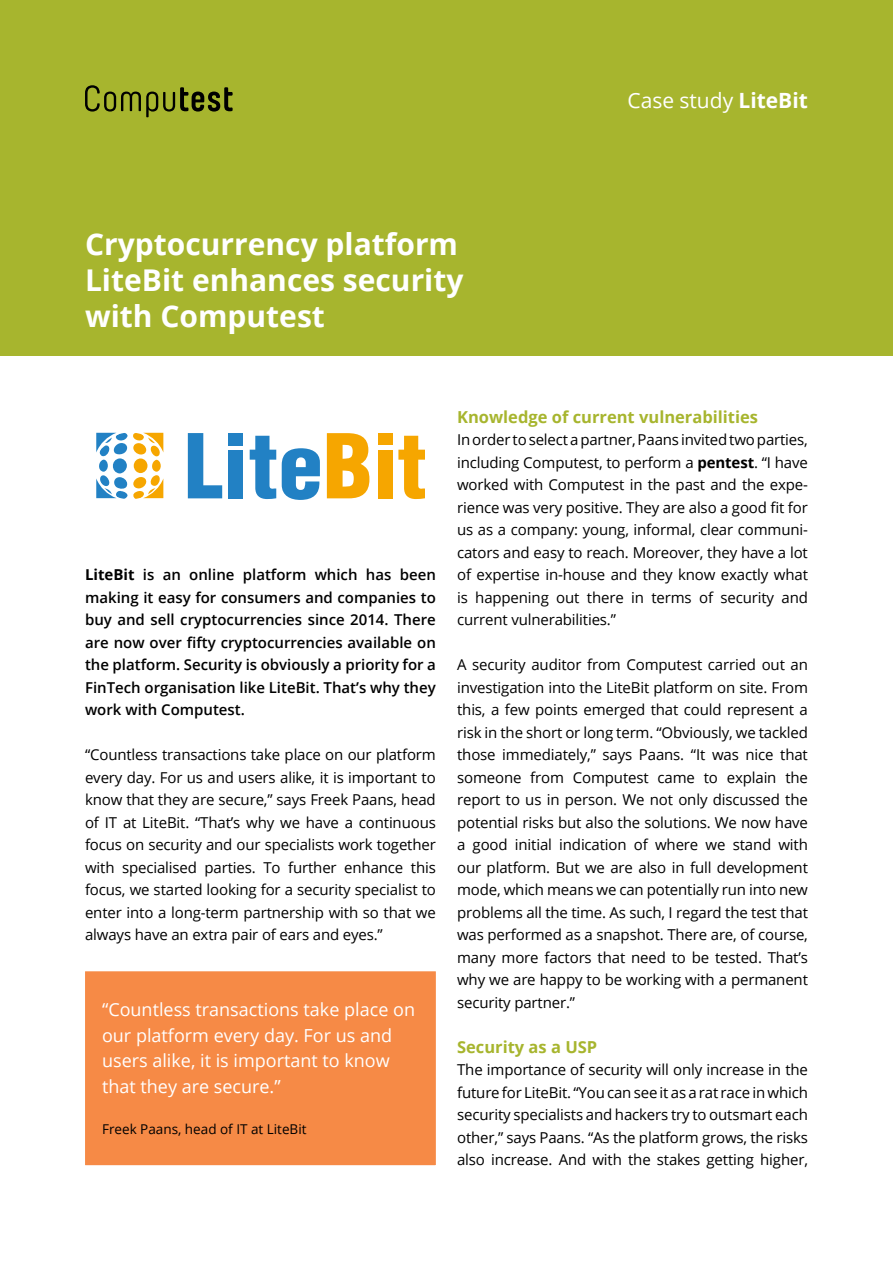
<style>
.page{position:relative;width:893px;height:1263px;background:#fff}
.page>*{position:absolute;margin:0;border:0;box-sizing:border-box;transform-origin:0 0}
.t1{font:700 30px/36px "Open Sans";color:#fff}
.t2{font:21px "Open Sans";color:#fff}
.t3{font:18px/25.5px "Open Sans";color:#fff}
.t4{font:700 16.5px "Open Sans";color:#a7b52e}
.t5{font:15px/22.5px "Open Sans";letter-spacing:-.01em;color:#000;text-align:justify}
.t6{font:600 15px/22.5px "Open Sans";color:#000;text-align:justify}
.t7{font:13.5px "Open Sans";color:#000}
.s1{font-weight:700}
</style>
<div class="page">
<div style="left:0;top:0;width:893px;height:355px;background:#a7b52e"></div>
<svg style="left:85px;top:85px;width:148px;height:32px"></svg>
<svg style="left:188px;top:433px;width:34px;height:65px"></svg>
<div style="left:228px;top:450px;width:14px;height:48px;background:#2281c4"></div>
<div style="left:228px;top:433px;width:14px;height:12px;background:#2281c4"></div>
<svg style="left:250px;top:436px;width:26px;height:63px"></svg>
<svg style="left:282px;top:448px;width:38px;height:52px"></svg>
<svg style="left:327px;top:433px;width:42px;height:65px;background:#f7b52c"></svg>
<div style="left:378px;top:450px;width:14px;height:48px;background:#f6a600"></div>
<div style="left:378px;top:433px;width:14px;height:12px;background:#f6a600"></div>
<svg style="left:398px;top:436px;width:27px;height:63px"></svg>
<svg style="left:96px;top:433px;width:68px;height:66px"></svg>
<svg style="left:162px;top:487px;width:10px;height:10px"></svg>
<div style="left:85px;top:971px;width:351px;height:195px;background:#f68a46"></div>
<h1 class="t1" style="left:85px;top:226px;width:380px">Cryptocurrency platform<br>LiteBit enhances security with Computest</h1>
<h2 class="t2" style="left:628px;top:86px;width:182px">Case study <span class="s1">LiteBit</span></h2>
<p class="t6" style="left:85px;top:563px;width:352px"><span class="s1">LiteBit</span> is an online platform which has been making it easy for consumers and companies to buy and sell cryptocurrencies since 2014. There are now over fifty cryptocurrencies available on the platform. Security is obviously a priority for a FinTech organisation like LiteBit. That’s why they work with Computest.</p>
<p class="t5" style="left:85px;top:743px;width:352px">“Countless transactions take place on our platform every day. For us and users alike, it is important to know that they are secure,” says Freek Paans, head of IT at LiteBit. “That’s why we have a continuous focus on security and our specialists work together with specialised parties. To further enhance this focus, we started looking for a security specialist to enter into a long-term partnership with so that we always have an extra pair of ears and eyes.”</p>
<p class="t3" style="left:102px;top:996px;width:314px">“Countless transactions take place on our platform every day. For us and users alike, it is important to know that they are secure.”</p>
<p class="t7" style="left:102px;top:1120px;width:206px">Freek Paans, head of IT at LiteBit</p>
<p class="t4" style="left:457px;top:405px;width:302px">Knowledge of current vulnerabilities</p>
<p class="t5" style="left:457px;top:428px;width:352px">In order to select a partner, Paans invited two parties, including Computest, to perform a <span class="s1">pentest</span>. “I have worked with Computest in the past and the expe&shy;rience was very positive. They are also a good fit for us as a company: young, informal, clear communi&shy;cators and easy to reach. Moreover, they have a lot of expertise in-house and they know exactly what is happening out there in terms of security and current vulnerabilities.”</p>
<p class="t5" style="left:457px;top:653px;width:352px">A security auditor from Computest carried out an investigation into the LiteBit platform on site. From this, a few points emerged that could represent a risk in the short or long term. “Obviously, we tackled those immediately,” says Paans. “It was nice that someone from Computest came to explain the report to us in person. We not only discussed the potential risks but also the solutions. We now have a good initial indication of where we stand with our platform. But we are also in full development mode, which means we can potentially run into new problems all the time. As such, I regard the test that was performed as a snapshot. There are, of course, many more factors that need to be tested. That’s why we are happy to be working with a permanent security partner.”</p>
<p class="t4" style="left:457px;top:1035px;width:142px">Security as a USP</p>
<p class="t5" style="left:457px;top:1058px;width:352px">The importance of security will only increase in the future for LiteBit. “You can see it as a rat race in which security specialists and hackers try to outsmart each other,” says Paans. “As the platform grows, the risks also increase. And with the stakes getting higher,</p>
</div>
